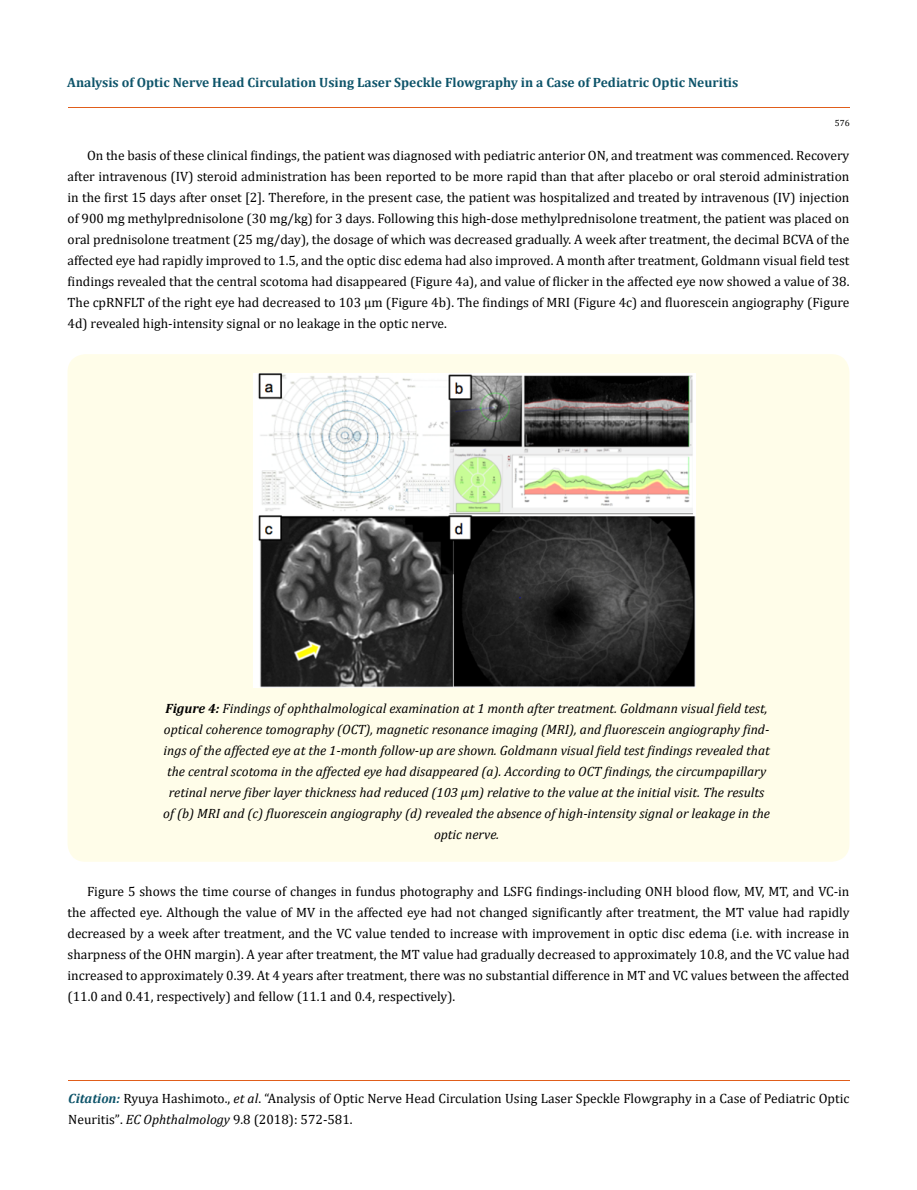
<style>
.page{position:relative;width:917px;height:1190px;background:#fff}
.page>*{position:absolute;margin:0;border:0;box-sizing:border-box;transform-origin:0 0}
.t1{font:13.5px/21px "Cambria";color:#000;text-align:justify}
.t2{font:italic 13.5px/21px "Cambria";color:#000;text-align:center}
.t3{font:700 13.5px "Cambria";color:#0e546a}
.t4{font:9px "Cambria";color:#000}
.s1{font-weight:700}
.s2{font-weight:700;font-style:italic;color:#0e546a}
.s3{font-style:italic}
.s4{font-size:13.35px}
</style>
<div class="page">
<div style="left:68px;top:354px;width:781px;height:507px;background:#fffde9;border-radius:18px"></div>
<img style="left:253px;top:374px;width:442px;height:313px">
<hr style="left:68px;top:108px;width:781px;height:1px;background:#e05d1a">
<hr style="left:68px;top:1080px;width:781px;height:1px;background:#e05d1a">
<p class="t3" style="left:67px;top:73px;width:672px">Analysis of Optic Nerve Head Circulation Using Laser Speckle Flowgraphy in a Case of Pediatric Optic Neuritis</p>
<p class="t4" style="left:834px;top:118px;width:16px">576</p>
<p class="t1" style="left:68px;top:144px;width:783px;text-indent:19px">On the basis of these clinical findings, the patient was diagnosed with pediatric anterior ON, and treatment was commenced. Recovery after intravenous (IV) steroid administration has been reported to be more rapid than that after placebo or oral steroid administration in the first 15 days after onset [2]. Therefore, in the present case, the patient was hospitalized and treated by intravenous (IV) injection of 900 mg methylprednisolone (30 mg/kg) for 3 days. Following this high-dose methylprednisolone treatment, the patient was placed on oral prednisolone treatment (25 mg/day), the dosage of which was decreased gradually. A week after treatment, the decimal BCVA of the affected eye had rapidly improved to 1.5, and the optic disc edema had also improved. A month after treatment, Goldmann visual field test findings revealed that the central scotoma had disappeared (Figure 4a), and value of flicker in the affected eye now showed a value of 38.<br>The cpRNFLT of the right eye had decreased to 103 µm (Figure 4b). The findings of MRI (Figure 4c) and fluorescein angiography (Figure 4d) revealed high-intensity signal or no leakage in the optic nerve.</p>
<p class="t2" style="left:163px;top:697px;width:608px"><span class="s1">Figure 4:</span> Findings of ophthalmological examination at 1 month after treatment. Goldmann visual field test, optical coherence tomography (OCT), magnetic resonance imaging (MRI), and fluorescein angiography find&shy;ings of the affected eye at the 1-month follow-up are shown. Goldmann visual field test findings revealed that the central scotoma in the affected eye had disappeared (a). According to OCT findings, the circumpapillary retinal nerve fiber layer thickness had reduced (103 µm) relative to the value at the initial visit. The results of (b) MRI and (c) fluorescein angiography (d) revealed the absence of high-intensity signal or leakage in the optic nerve.</p>
<p class="t1" style="left:68px;top:881px;width:783px;text-indent:19px">Figure 5 shows the time course of changes in fundus photography and LSFG findings-including ONH blood flow, MV, MT, and VC-in the affected eye. Although the value of MV in the affected eye had not changed significantly after treatment, the MT value had rapidly decreased by a week after treatment, and the VC value tended to increase with improvement in optic disc edema (i.e. with increase in sharpness of the OHN margin). A year after treatment, the MT value had gradually decreased to approximately 10.8, and the VC value had increased to approximately 0.39. At 4 years after treatment, there was no substantial difference in MT and VC values between the affected (11.0 and 0.41, respectively) and fellow (11.1 and 0.4, respectively).</p>
<p class="t1" style="left:68px;top:1087px;width:782px"><span class="s2">Citation:</span> Ryuya Hashimoto., <span class="s3">et al</span>. “Analysis of Optic Nerve Head Circulation Using Laser Speckle Flowgraphy in a Case of Pediatric Optic<br>Neuritis”<span class="s4">.</span> <span class="s3">EC Ophthalmology</span> <span class="s4">9</span>.8 (2018): 572-581.</p>
</div>
